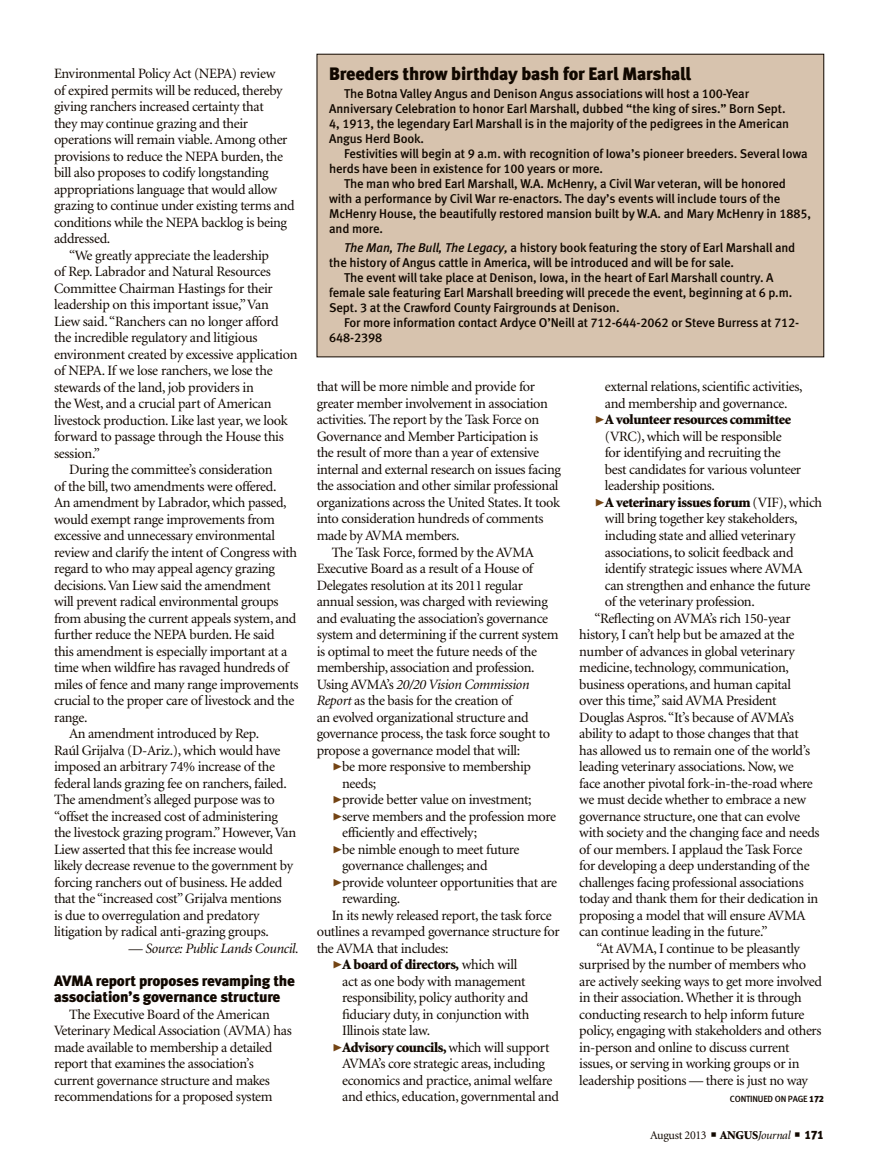
<style>
.page{position:relative;width:878px;height:1168px;background:#fff}
.page>*{position:absolute;margin:0;border:0;box-sizing:border-box;transform-origin:0 0}
.sidebar_headline{font:18px "Meta Black LF";letter-spacing:-.01em;color:#110800}
.subhead{font:15px/16.5px "Meta Black LF";letter-spacing:-.01em;color:#110800}
.body_text{font:14.25px/16.5px "Minion";letter-spacing:-.025em;color:#110800}
.body_text-2{font:italic 14.25px "Minion";letter-spacing:-.025em;color:#110800}
.sidebar_text{font:12.75px/15px "Meta Medium LF";letter-spacing:-.01em;color:#110800}
.t1{font:12px "Minion";letter-spacing:-.025em;color:#110800}
.t2{font:9px "Meta Medium LF";letter-spacing:-.025em;color:#110800}
.s1{font-style:italic}
.s2{font-family:"Meta Black Caps Expert";font-size:21px;color:#734414}
.s3{font-weight:900}
.s4{font-family:"Meta Black LF"}
</style>
<div class="page">
<div style="left:317px;top:54px;width:506px;height:303px;background:#d7c3ae"></div>
<div style="left:317px;top:54px;width:507px;height:303px;border:1px solid #110800"></div>
<p class="body_text" style="left:54px;top:66px;width:242px">Environmental Policy Act (NEPA) review<br>of expired permits will be reduced, thereby giving ranchers increased certainty that<br>they may continue grazing and their operations will remain viable. Among other provisions to reduce the NEPA burden, the bill also proposes to codify longstanding appropriations language that would allow grazing to continue under existing terms and conditions while the NEPA backlog is being addressed.</p>
<p class="body_text" style="left:54px;top:247px;width:245px;text-indent:15px">“We greatly appreciate the leadership<br>of Rep. Labrador and Natural Resources Committee Chairman Hastings for their leadership on this important issue,” Van Liew said. “Ranchers can no longer afford the incredible regulatory and litigious environment created by excessive application of NEPA. If we lose ranchers, we lose the stewards of the land, job providers in<br>the West, and a crucial part of American livestock production. Like last year, we look forward to passage through the House this session.”</p>
<p class="body_text" style="left:54px;top:462px;width:246px;text-indent:15px">During the committee’s consideration<br>of the bill, two amendments were offered.<br>An amendment by Labrador, which passed, would exempt range improvements from excessive and unnecessary environmental review and clarify the intent of Congress with regard to who may appeal agency grazing decisions. Van Liew said the amendment<br>will prevent radical environmental groups from abusing the current appeals system, and further reduce the NEPA burden. He said<br>this amendment is especially important at a time when wildfire has ravaged hundreds of miles of fence and many range improvements crucial to the proper care of livestock and the range.</p>
<p class="body_text" style="left:54px;top:726px;width:244px;text-indent:15px">An amendment introduced by Rep.<br>Raúl Grijalva (D-Ariz.), which would have imposed an arbitrary 74% increase of the federal lands grazing fee on ranchers, failed.<br>The amendment’s alleged purpose was to “offset the increased cost of administering the livestock grazing program.” However, Van Liew asserted that this fee increase would likely decrease revenue to the government by forcing ranchers out of business. He added that the “increased cost” Grijalva mentions<br>is due to overregulation and predatory litigation by radical anti-grazing groups.</p>
<p class="body_text-2" style="left:129px;top:941px;width:172px">— Source: Public Lands Council.</p>
<p class="subhead" style="left:54px;top:972px;width:242px">AVMA report proposes revamping the association’s governance structure</p>
<p class="body_text" style="left:54px;top:1006px;width:239px;text-indent:15px">The Executive Board of the American Veterinary Medical Association (AVMA) has made available to membership a detailed report that examines the association’s current governance structure and makes recommendations for a proposed system</p>
<p class="sidebar_headline" style="left:329px;top:63px;width:363px">Breeders throw birthday bash for Earl Marshall</p>
<p class="sidebar_text" style="left:329px;top:86px;width:461px;text-indent:15px">The Botna Valley Angus and Denison Angus associations will host a 100-Year Anniversary Celebration to honor Earl Marshall, dubbed “the king of sires.” Born Sept.<br>4, 1913, the legendary Earl Marshall is in the majority of the pedigrees in the American Angus Herd Book.</p>
<p class="sidebar_text" style="left:329px;top:146px;width:480px;text-indent:15px">Festivities will begin at 9 a.m. with recognition of Iowa’s pioneer breeders. Several Iowa herds have been in existence for 100 years or more.</p>
<p class="sidebar_text" style="left:329px;top:176px;width:483px;text-indent:15px">The man who bred Earl Marshall, W.A. McHenry, a Civil War veteran, will be honored with a performance by Civil War re-enactors. The day’s events will include tours of the McHenry House, the beautifully restored mansion built by W.A. and Mary McHenry in 1885, and more.</p>
<p class="sidebar_text" style="left:329px;top:240px;width:467px;text-indent:15px"><span class="s1">The Man, The Bull, The Legacy,</span> a history book featuring the story of Earl Marshall and the history of Angus cattle in America, will be introduced and will be for sale.</p>
<p class="sidebar_text" style="left:329px;top:270px;width:464px;text-indent:15px">The event will take place at Denison, Iowa, in the heart of Earl Marshall country. A female sale featuring Earl Marshall breeding will precede the event, beginning at 6 p.m.<br>Sept. 3 at the Crawford County Fairgrounds at Denison.</p>
<p class="sidebar_text" style="left:329px;top:315px;width:471px;text-indent:15px">For more information contact Ardyce O’Neill at 712-644-2062 or Steve Burress at 712-<br>648-2398</p>
<p class="body_text" style="left:316px;top:379px;width:246px">that will be more nimble and provide for greater member involvement in association activities. The report by the Task Force on Governance and Member Participation is<br>the result of more than a year of extensive internal and external research on issues facing the association and other similar professional organizations across the United States. It took into consideration hundreds of comments made by AVMA members.</p>
<p class="body_text" style="left:316px;top:544px;width:243px;text-indent:15px">The Task Force, formed by the AVMA Executive Board as a result of a House of Delegates resolution at its 2011 regular annual session, was charged with reviewing and evaluating the association’s governance system and determining if the current system is optimal to meet the future needs of the membership, association and profession.<br>Using AVMA’s <span class="s1">20/20 Vision Commission Report</span> as the basis for the creation of<br>an evolved organizational structure and governance process, the task force sought to propose a governance model that will:</p>
<p class="body_text" style="left:342px;top:759px;width:190px;text-indent:-11px"><span class="s2">@</span>be more responsive to membership needs;</p>
<p class="body_text" style="left:331px;top:792px;width:201px"><span class="s2">@</span>provide better value on investment;</p>
<p class="body_text" style="left:342px;top:808px;width:215px;text-indent:-11px"><span class="s2">@</span>serve members and the profession more efficiently and effectively;</p>
<p class="body_text" style="left:342px;top:841px;width:179px;text-indent:-11px"><span class="s2">@</span>be nimble enough to meet future governance challenges; and</p>
<p class="body_text" style="left:342px;top:874px;width:216px;text-indent:-11px"><span class="s2">@</span>provide volunteer opportunities that are rewarding.</p>
<p class="body_text" style="left:316px;top:907px;width:244px;text-indent:15px">In its newly released report, the task force outlines a revamped governance structure for the AVMA that includes:</p>
<p class="body_text" style="left:342px;top:957px;width:188px;text-indent:-11px"><span class="s2">@</span><span class="s3">A board of directors,</span> which will act as one body with management responsibility, policy authority and fiduciary duty, in conjunction with<br>Illinois state law.</p>
<p class="body_text" style="left:342px;top:1039px;width:218px;text-indent:-11px"><span class="s2">@</span><span class="s3">Advisory councils,</span> which will support AVMA’s core strategic areas, including economics and practice, animal welfare and ethics, education, governmental and</p>
<p class="body_text" style="left:604px;top:379px;width:199px">external relations, scientific activities, and membership and governance.</p>
<p class="body_text" style="left:604px;top:412px;width:198px;text-indent:-11px"><span class="s2">@</span><span class="s3">A volunteer resources committee </span>(VRC), which will be responsible for identifying and recruiting the best candidates for various volunteer leadership positions.</p>
<p class="body_text" style="left:604px;top:495px;width:219px;text-indent:-11px"><span class="s2">@</span><span class="s3">A veterinary issues forum</span> (VIF), which will bring together key stakeholders, including state and allied veterinary associations, to solicit feedback and identify strategic issues where AVMA can strengthen and enhance the future of the veterinary profession.</p>
<p class="body_text" style="left:579px;top:610px;width:242px;text-indent:15px">“Reflecting on AVMA’s rich 150-year history, I can’t help but be amazed at the number of advances in global veterinary medicine, technology, communication, business operations, and human capital<br>over this time,” said AVMA President Douglas Aspros. “It’s because of AVMA’s ability to adapt to those changes that that has allowed us to remain one of the world’s leading veterinary associations. Now, we<br>face another pivotal fork-in-the-road where we must decide whether to embrace a new governance structure, one that can evolve with society and the changing face and needs of our members. I applaud the Task Force for developing a deep understanding of the challenges facing professional associations today and thank them for their dedication in proposing a model that will ensure AVMA can continue leading in the future.”</p>
<p class="body_text" style="left:579px;top:940px;width:244px;text-indent:17px">“At AVMA, I continue to be pleasantly surprised by the number of members who are actively seeking ways to get more involved in their association. Whether it is through conducting research to help inform future policy, engaging with stakeholders and others in-person and online to discuss current issues, or serving in working groups or in leadership positions — there is just no way</p>
<p class="t2" style="left:730px;top:1093px;width:95px">CONTINUED ON PAGE <span class="s4">172</span></p>
<p class="t1" style="left:650px;top:1129px;width:175px">August 2013 ■ <span class="s3">ANGUS</span><span class="s1">Journal</span> ■ <span class="s4">171</span></p>
</div>
